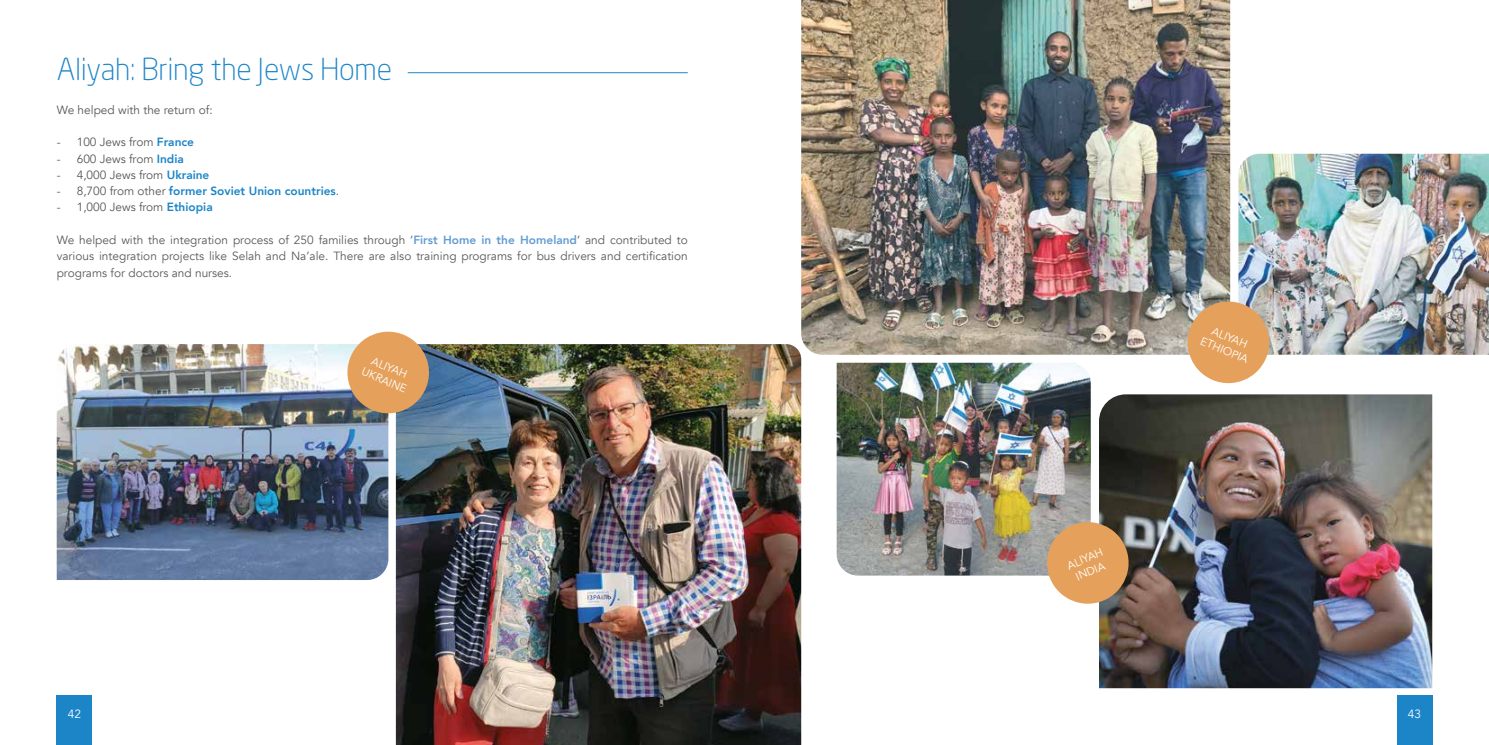
<style>
.page{position:relative;width:1489px;height:745px;background:#fff}
.page>*{position:absolute;margin:0;border:0;box-sizing:border-box;transform-origin:0 0}
.t1{font:300 30px "Neo Sans Std";letter-spacing:-.01em;color:#1c85c8}
.t2{font:11.88px/16.2px "Avenir";color:#5a5a59;text-align:justify}
.t3{font:11.88px "Avenir";color:#575756}
.t4{font:800 11.88px "Avenir";color:#1c85c8}
.t5{font:11.88px "Avenir";color:#fff}
.t6{font:11.25px/13.5px "Avenir";color:#fff;text-align:center}
.s1{font-weight:800;color:#1c85c8}
.s2{font-weight:400;color:#575756}
.s3{font-weight:800;color:#649cd4}
</style>
<div class="page">
<img style="left:1238px;top:154px;width:250px;height:200px">
<div style="left:57px;top:694px;width:35px;height:50px;background:#1c85c8"></div>
<div style="left:1396px;top:694px;width:35px;height:50px;background:#1c85c8"></div>
<hr style="left:407px;top:72px;width:280px;height:1px;background:#1c85c8">
<img style="left:57px;top:344px;width:331px;height:235px">
<img style="left:396px;top:344px;width:405px;height:400px">
<svg style="left:342px;top:331px;width:92px;height:87px;background:#c8a279"></svg>
<img style="left:801px;top:0;width:429px;height:354px">
<svg style="left:1181px;top:296px;width:93px;height:88px;background:#dcb183"></svg>
<img style="left:1099px;top:394px;width:332px;height:293px">
<img style="left:836px;top:362px;width:254px;height:213px">
<svg style="left:1041px;top:516px;width:93px;height:93px;background:#c89e73"></svg>
<h1 class="t1" style="left:57px;top:51px;width:337px">Aliyah: Bring the Jews Home</h1>
<p class="t3" style="left:57px;top:103px;width:157px">We helped with the return of:</p>
<p class="t3" style="left:57px;top:135px;width:139px">- 100 Jews from <span class="s1">France</span></p>
<p class="t3" style="left:57px;top:151px;width:129px">- 600 Jews from <span class="s1">India</span></p>
<p class="t3" style="left:57px;top:168px;width:154px">- 4,000 Jews from <span class="s1">Ukraine</span></p>
<p class="t4" style="left:57px;top:182px;width:284px"><span class="s2">- 8,700 from other</span> former Soviet Union countries<span class="s2">.</span></p>
<p class="t3" style="left:57px;top:200px;width:157px">- 1,000 Jews from <span class="s1">Ethiopia</span></p>
<p class="t2" style="left:57px;top:232px;width:632px">We helped with the integration process of 250 families through ‘<span class="s3">First Home in the Homeland</span>’ and contributed to various integration projects like Selah and Na’ale. There are also training programs for bus drivers and certification programs for doctors and nurses.</p>
<p class="t6" style="left:370px;top:352px;width:49px;rotate:23deg">ALIYAH<br>UKRAINE</p>
<p class="t6" style="left:1065px;top:559px;width:39px;rotate:-23deg">ALIYAH<br>INDIA</p>
<p class="t6" style="left:1208px;top:321px;width:52px;rotate:23deg">ALIYAH<br>ETHIOPIA</p>
<p class="t5" style="left:68px;top:706px;width:15px">42</p>
<p class="t5" style="left:1407px;top:706px;width:15px">43</p>
</div>
